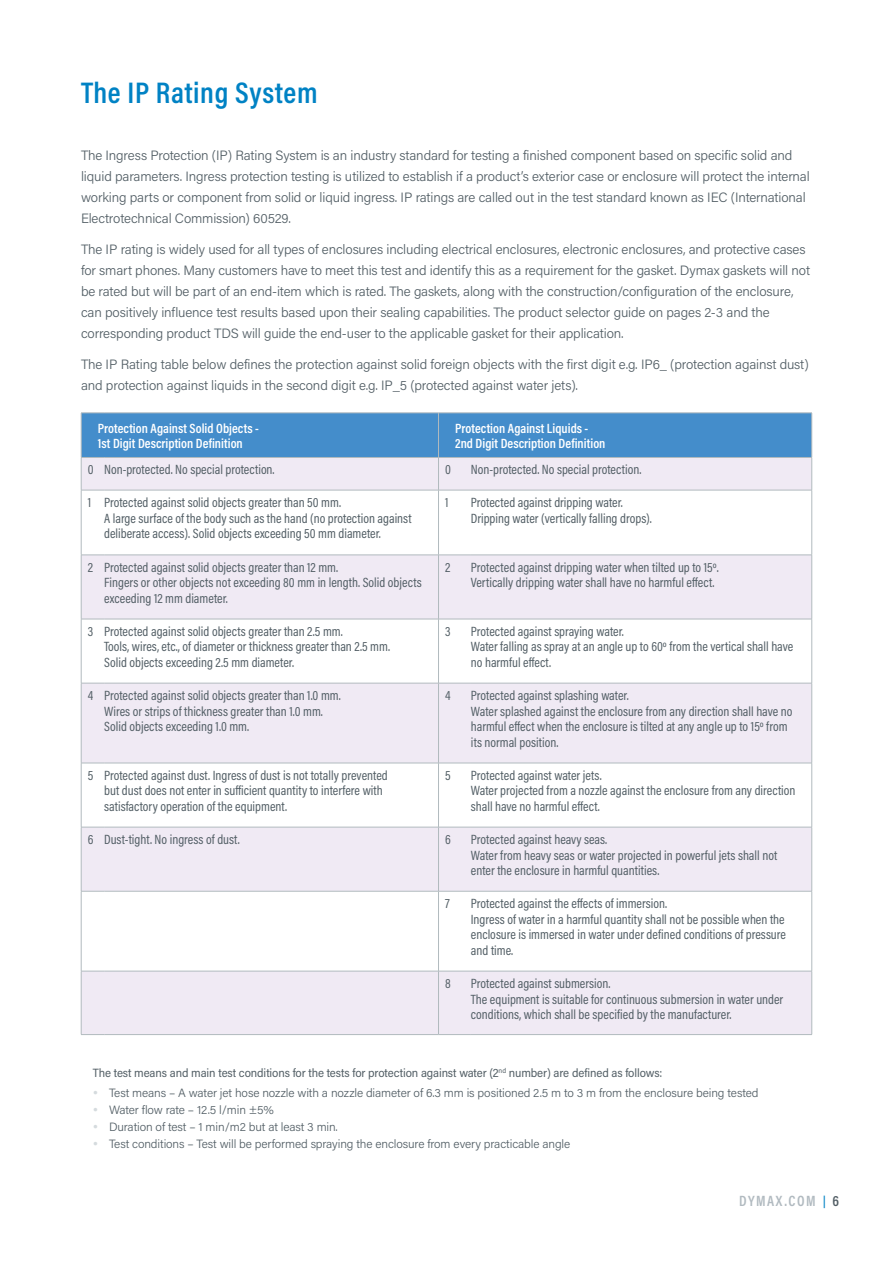
<style>
.page{position:relative;width:893px;height:1263px;background:#fff}
.page>*{position:absolute;margin:0;border:0;box-sizing:border-box;transform-origin:0 0}
.t1{font:600 30px "Acumin Pro Cond";letter-spacing:.02em;color:#0082c4}
.t2{font:600 15px "Acumin Pro Cond";letter-spacing:.1em;color:#b1bac0}
.t3{font:13.5px/15.8px "Acumin Pro Cond";color:#525e65}
.t4{font:300 13.5px/21px "Acumin Pro";letter-spacing:-.01em;color:#525e65}
.t5{font:600 13.5px/15px "Acumin Pro Cond";color:#fff}
.t6{font:300 12px/17px "Acumin Pro";letter-spacing:-.01em;color:#525e65}
.t7{font:12px "Acumin Pro Semi Cond";letter-spacing:-.01em;color:#525e65}
.s1{font-size:12px;color:#0082c4}
.s2{color:#525e65}
</style>
<div class="page">
<div style="left:82px;top:458px;width:729px;height:576px;background:#f0eaf4"></div>
<svg style="left:82px;top:491px;width:729px;height:480px"></svg>
<div style="left:81px;top:413px;width:731px;height:45px;background:#448dcb"></div>
<hr style="left:81px;top:458px;width:1px;height:32px;background:#b1babe">
<hr style="left:104px;top:457px;width:334px;height:1px;background:#b1babe">
<hr style="left:438px;top:457px;width:33px;height:1px;background:#b1babe">
<hr style="left:438px;top:458px;width:1px;height:32px;background:#b1babe">
<hr style="left:471px;top:457px;width:341px;height:1px;background:#b1babe">
<hr style="left:811px;top:458px;width:1px;height:32px;background:#b1babe">
<svg style="left:82px;top:490px;width:22px;height:1px"></svg>
<hr style="left:81px;top:490px;width:1px;height:65px;background:#b1babe">
<hr style="left:104px;top:490px;width:334px;height:1px;background:#b1babe">
<hr style="left:438px;top:490px;width:33px;height:1px;background:#b1babe">
<hr style="left:438px;top:490px;width:1px;height:65px;background:#b1babe">
<hr style="left:471px;top:490px;width:341px;height:1px;background:#b1babe">
<hr style="left:811px;top:490px;width:1px;height:65px;background:#b1babe">
<svg style="left:82px;top:555px;width:22px;height:1px"></svg>
<hr style="left:81px;top:555px;width:1px;height:64px;background:#b1babe">
<hr style="left:104px;top:555px;width:334px;height:1px;background:#b1babe">
<hr style="left:438px;top:555px;width:33px;height:1px;background:#b1babe">
<hr style="left:438px;top:555px;width:1px;height:64px;background:#b1babe">
<hr style="left:471px;top:555px;width:341px;height:1px;background:#b1babe">
<hr style="left:811px;top:555px;width:1px;height:64px;background:#b1babe">
<svg style="left:82px;top:619px;width:22px;height:1px"></svg>
<hr style="left:81px;top:619px;width:1px;height:64px;background:#b1babe">
<hr style="left:104px;top:619px;width:334px;height:1px;background:#b1babe">
<hr style="left:438px;top:619px;width:33px;height:1px;background:#b1babe">
<hr style="left:438px;top:619px;width:1px;height:64px;background:#b1babe">
<hr style="left:471px;top:619px;width:341px;height:1px;background:#b1babe">
<hr style="left:811px;top:619px;width:1px;height:64px;background:#b1babe">
<svg style="left:82px;top:683px;width:22px;height:1px"></svg>
<hr style="left:81px;top:683px;width:1px;height:80px;background:#b1babe">
<hr style="left:104px;top:683px;width:334px;height:1px;background:#b1babe">
<hr style="left:438px;top:683px;width:33px;height:1px;background:#b1babe">
<hr style="left:438px;top:683px;width:1px;height:80px;background:#b1babe">
<hr style="left:471px;top:683px;width:341px;height:1px;background:#b1babe">
<hr style="left:811px;top:683px;width:1px;height:80px;background:#b1babe">
<svg style="left:82px;top:763px;width:22px;height:1px"></svg>
<hr style="left:81px;top:763px;width:1px;height:64px;background:#b1babe">
<hr style="left:104px;top:763px;width:334px;height:1px;background:#b1babe">
<hr style="left:438px;top:763px;width:33px;height:1px;background:#b1babe">
<hr style="left:438px;top:763px;width:1px;height:64px;background:#b1babe">
<hr style="left:471px;top:763px;width:341px;height:1px;background:#b1babe">
<hr style="left:811px;top:763px;width:1px;height:64px;background:#b1babe">
<svg style="left:82px;top:827px;width:22px;height:1px"></svg>
<hr style="left:81px;top:827px;width:1px;height:64px;background:#b1babe">
<hr style="left:104px;top:827px;width:334px;height:1px;background:#b1babe">
<svg style="left:82px;top:891px;width:22px;height:1px"></svg>
<hr style="left:81px;top:891px;width:1px;height:80px;background:#b1babe">
<hr style="left:104px;top:891px;width:334px;height:1px;background:#b1babe">
<svg style="left:82px;top:971px;width:22px;height:1px"></svg>
<hr style="left:81px;top:971px;width:1px;height:63px;background:#b1babe">
<hr style="left:104px;top:971px;width:334px;height:1px;background:#b1babe">
<svg style="left:81px;top:1034px;width:23px;height:1px"></svg>
<hr style="left:104px;top:1034px;width:334px;height:1px;background:#b1babe">
<hr style="left:438px;top:827px;width:33px;height:1px;background:#b1babe">
<hr style="left:438px;top:827px;width:1px;height:64px;background:#b1babe">
<hr style="left:471px;top:827px;width:341px;height:1px;background:#b1babe">
<hr style="left:811px;top:827px;width:1px;height:64px;background:#b1babe">
<hr style="left:438px;top:891px;width:33px;height:1px;background:#b1babe">
<hr style="left:438px;top:891px;width:1px;height:80px;background:#b1babe">
<hr style="left:471px;top:891px;width:341px;height:1px;background:#b1babe">
<hr style="left:811px;top:891px;width:1px;height:80px;background:#b1babe">
<hr style="left:438px;top:971px;width:33px;height:1px;background:#b1babe">
<hr style="left:438px;top:971px;width:1px;height:63px;background:#b1babe">
<hr style="left:471px;top:971px;width:341px;height:1px;background:#b1babe">
<hr style="left:811px;top:971px;width:1px;height:63px;background:#b1babe">
<hr style="left:438px;top:1034px;width:33px;height:1px;background:#b1babe">
<hr style="left:471px;top:1034px;width:341px;height:1px;background:#b1babe">
<h1 class="t1" style="left:81px;top:73px;width:238px">The IP Rating System</h1>
<p class="t4" style="left:81px;top:144px;width:730px">The Ingress Protection (IP) Rating System is an industry standard for testing a finished component based on specific solid and liquid parameters. Ingress protection testing is utilized to establish if a product’s exterior case or enclosure will protect the internal working parts or component from solid or liquid ingress. IP ratings are called out in the test standard known as IEC (International Electrotechnical Commission) 60529.</p>
<p class="t4" style="left:81px;top:238px;width:731px">The IP rating is widely used for all types of enclosures including electrical enclosures, electronic enclosures, and protective cases for smart phones. Many customers have to meet this test and identify this as a requirement for the gasket. Dymax gaskets will not be rated but will be part of an end-item which is rated. The gaskets, along with the construction/configuration of the enclosure, can positively influence test results based upon their sealing capabilities. The product selector guide on pages 2-3 and the corresponding product TDS will guide the end-user to the applicable gasket for their application.</p>
<p class="t4" style="left:81px;top:353px;width:729px">The IP Rating table below defines the protection against solid foreign objects with the first digit e.g. IP6_ (protection against dust) and protection against liquids in the second digit e.g. IP_5 (protected against water jets).</p>
<p class="t5" style="left:98px;top:420px;width:163px">Protection Against Solid Objects -<br>1st Digit Description Definition</p>
<p class="t5" style="left:455px;top:420px;width:152px">Protection Against Liquids -<br>2nd Digit Description Definition</p>
<p class="t3" style="left:88px;top:461px;width:188px">0 Non-protected. No special protection.</p>
<p class="t3" style="left:445px;top:461px;width:7px">0</p>
<p class="t3" style="left:471px;top:461px;width:172px">Non-protected. No special protection.</p>
<p class="t3" style="left:104px;top:494px;width:309px;text-indent:-16px">1 Protected against solid objects greater than 50 mm.<br>A large surface of the body such as the hand (no protection against deliberate access). Solid objects exceeding 50 mm diameter.</p>
<p class="t3" style="left:445px;top:494px;width:5px">1</p>
<p class="t3" style="left:471px;top:494px;width:182px">Protected against dripping water.<br>Dripping water (vertically falling drops).</p>
<p class="t3" style="left:104px;top:559px;width:319px;text-indent:-16px">2 Protected against solid objects greater than 12 mm.<br>Fingers or other objects not exceeding 80 mm in length. Solid objects exceeding 12 mm diameter.</p>
<p class="t3" style="left:445px;top:559px;width:7px">2</p>
<p class="t3" style="left:471px;top:559px;width:249px">Protected against dripping water when tilted up to 15º.<br>Vertically dripping water shall have no harmful effect.</p>
<p class="t3" style="left:104px;top:623px;width:287px;text-indent:-16px">3 Protected against solid objects greater than 2.5 mm.<br>Tools, wires, etc., of diameter or thickness greater than 2.5 mm.<br>Solid objects exceeding 2.5 mm diameter.</p>
<p class="t3" style="left:445px;top:623px;width:7px">3</p>
<p class="t3" style="left:471px;top:623px;width:324px">Protected against spraying water.<br>Water falling as spray at an angle up to 60º from the vertical shall have no harmful effect.</p>
<p class="t3" style="left:104px;top:687px;width:238px;text-indent:-16px">4 Protected against solid objects greater than 1.0 mm.<br>Wires or strips of thickness greater than 1.0 mm.<br>Solid objects exceeding 1.0 mm.</p>
<p class="t3" style="left:445px;top:687px;width:7px">4</p>
<p class="t3" style="left:471px;top:687px;width:323px">Protected against splashing water.<br>Water splashed against the enclosure from any direction shall have no harmful effect when the enclosure is tilted at any angle up to 15º from its normal position.</p>
<p class="t3" style="left:104px;top:767px;width:285px;text-indent:-16px">5 Protected against dust. Ingress of dust is not totally prevented but dust does not enter in sufficient quantity to interfere with satisfactory operation of the equipment.</p>
<p class="t3" style="left:445px;top:767px;width:7px">5</p>
<p class="t3" style="left:471px;top:767px;width:326px">Protected against water jets.<br>Water projected from a nozzle against the enclosure from any direction shall have no harmful effect.</p>
<p class="t3" style="left:88px;top:831px;width:153px">6 Dust-tight. No ingress of dust.</p>
<p class="t3" style="left:445px;top:831px;width:7px">6</p>
<p class="t3" style="left:471px;top:831px;width:308px">Protected against heavy seas.<br>Water from heavy seas or water projected in powerful jets shall not enter the enclosure in harmful quantities.</p>
<p class="t3" style="left:445px;top:895px;width:6px">7</p>
<p class="t3" style="left:471px;top:895px;width:317px">Protected against the effects of immersion.<br>Ingress of water in a harmful quantity shall not be possible when the enclosure is immersed in water under defined conditions of pressure and time.</p>
<p class="t3" style="left:445px;top:975px;width:7px">8</p>
<p class="t3" style="left:471px;top:975px;width:314px">Protected against submersion.<br>The equipment is suitable for continuous submersion in water under conditions, which shall be specified by the manufacturer.</p>
<p class="t7" style="left:93px;top:1064px;width:571px">The test means and main test conditions for the tests for protection against water (2<sup>nd</sup> number) are defined as follows:</p>
<p class="t6" style="left:109px;top:1084px;width:651px">Test means – A water jet hose nozzle with a nozzle diameter of 6.3 mm is positioned 2.5 m to 3 m from the enclosure being tested Water flow rate – 12.5 l/min ±5%<br>Duration of test – 1 min/m2 but at least 3 min.<br>Test conditions – Test will be performed spraying the enclosure from every practicable angle</p>
<p class="t2" style="left:739px;top:1191px;width:101px">DYMAX.COM <span class="s1">|</span> <span class="s2">6</span></p>
</div>
